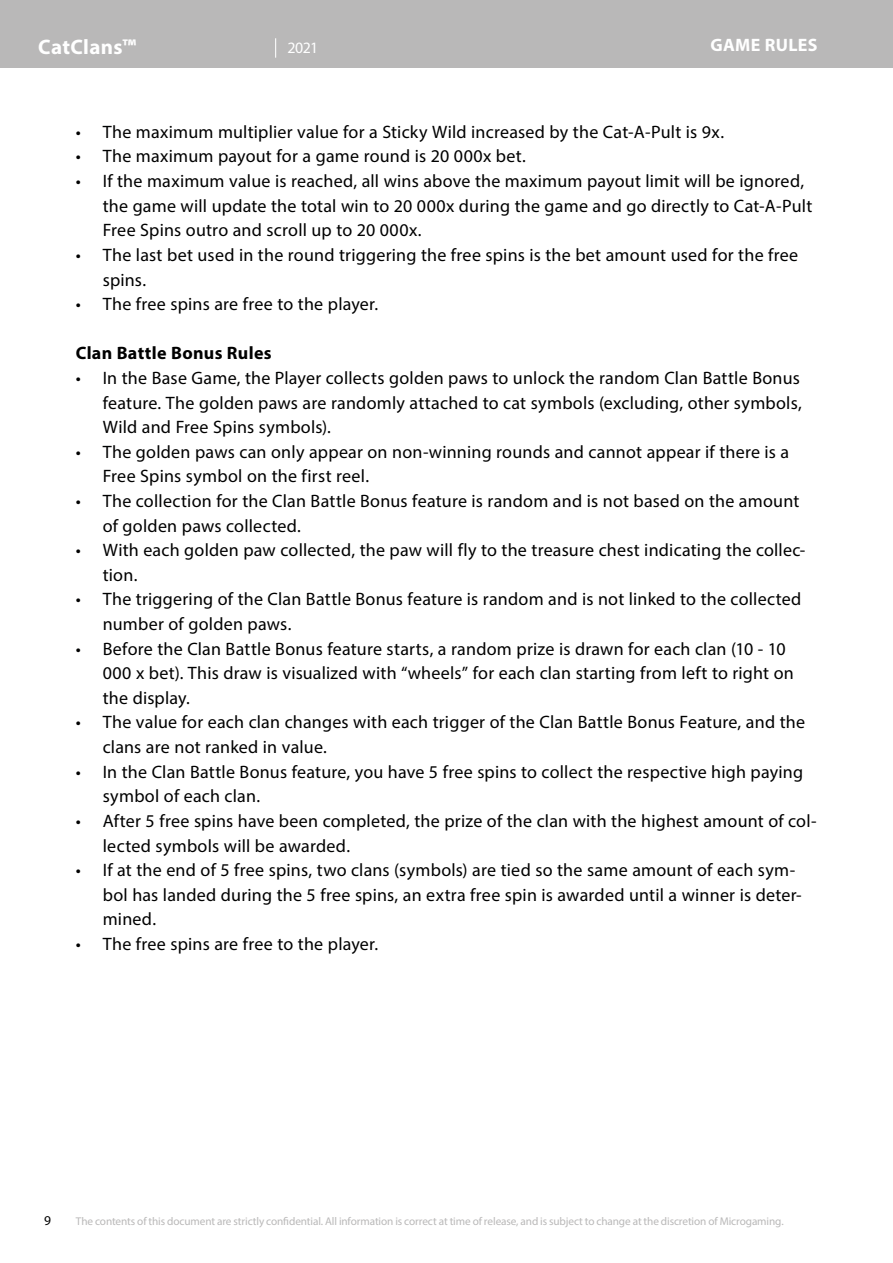
<style>
.page{position:relative;width:893px;height:1263px;background:#fff}
.page>*{position:absolute;margin:0;border:0;box-sizing:border-box;transform-origin:0 0}
.t1{font:700 21px "Myriad Pro";letter-spacing:.015em;color:#fff}
.t2{font:18px/24.6px "Myriad Pro";letter-spacing:.01em;color:#000101}
.t3{font:700 18px "Myriad Pro";letter-spacing:.02em;color:#000}
.t4{font:700 18px "Myriad Pro";letter-spacing:.015em;color:#fff}
.t5{font:15.9px "Myriad Pro";color:#fff}
.t6{font:13.5px "Myriad Pro";color:#000}
.t7{font:11.25px "Myriad Pro";letter-spacing:-.01em;color:#b9b8b8}
.s1{font-size:21.6px}
</style>
<div class="page">
<div style="left:0;top:0;width:893px;height:68px;background:#b9b8b8"></div>
<svg style="left:275px;top:38px;width:1px;height:20px"></svg>
<p class="t1" style="left:38px;top:34px;width:100px">CatClans<span class="s1">™</span></p>
<p class="t5" style="left:287px;top:38px;width:33px">2021</p>
<p class="t4" style="left:710px;top:34px;width:108px">GAME RULES</p>
<p class="t2" style="left:76px;top:119px;width:650px">• The maximum multiplier value for a Sticky Wild increased by the Cat-A-Pult is 9x.</p>
<p class="t2" style="left:76px;top:144px;width:452px">• The maximum payout for a game round is 20 000x bet.</p>
<p class="t2" style="left:103px;top:168px;width:711px;text-indent:-27px">• If the maximum value is reached, all wins above the maximum payout limit will be ignored, the game will update the total win to 20 000x during the game and go directly to Cat-A-Pult<br>Free Spins outro and scroll up to 20 000x.</p>
<p class="t2" style="left:103px;top:242px;width:697px;text-indent:-27px">• The last bet used in the round triggering the free spins is the bet amount used for the free spins.</p>
<p class="t2" style="left:76px;top:291px;width:304px">• The free spins are free to the player.</p>
<p class="t3" style="left:76px;top:342px;width:197px">Clan Battle Bonus Rules</p>
<p class="t2" style="left:103px;top:365px;width:700px;text-align:justify;text-indent:-27px">• In the Base Game, the Player collects golden paws to unlock the random Clan Battle Bonus feature. The golden paws are randomly attached to cat symbols (excluding, other symbols, Wild and Free Spins symbols).</p>
<p class="t2" style="left:103px;top:439px;width:688px;text-indent:-27px">• The golden paws can only appear on non-winning rounds and cannot appear if there is a<br>Free Spins symbol on the first reel.</p>
<p class="t2" style="left:103px;top:488px;width:698px;text-indent:-27px">• The collection for the Clan Battle Bonus feature is random and is not based on the amount of golden paws collected.</p>
<p class="t2" style="left:103px;top:538px;width:704px;text-indent:-27px">• With each golden paw collected, the paw will fly to the treasure chest indicating the collec&shy;tion.</p>
<p class="t2" style="left:103px;top:587px;width:700px;text-indent:-27px">• The triggering of the Clan Battle Bonus feature is random and is not linked to the collected number of golden paws.</p>
<p class="t2" style="left:103px;top:636px;width:693px;text-indent:-27px">• Before the Clan Battle Bonus feature starts, a random prize is drawn for each clan (10 - 10<br>000 x bet). This draw is visualized with “wheels” for each clan starting from left to right on the display.</p>
<p class="t2" style="left:103px;top:710px;width:704px;text-indent:-27px">• The value for each clan changes with each trigger of the Clan Battle Bonus Feature, and the clans are not ranked in value.</p>
<p class="t2" style="left:103px;top:759px;width:702px;text-indent:-27px">• In the Clan Battle Bonus feature, you have 5 free spins to collect the respective high paying symbol of each clan.</p>
<p class="t2" style="left:103px;top:808px;width:715px;text-indent:-27px">• After 5 free spins have been completed, the prize of the clan with the highest amount of col&shy;lected symbols will be awarded.</p>
<p class="t2" style="left:103px;top:857px;width:700px;text-indent:-27px">• If at the end of 5 free spins, two clans (symbols) are tied so the same amount of each sym&shy;bol has landed during the 5 free spins, an extra free spin is awarded until a winner is deter&shy;mined.</p>
<p class="t2" style="left:76px;top:931px;width:304px">• The free spins are free to the player.</p>
<p class="t6" style="left:44px;top:1212px;width:8px">9</p>
<p class="t7" style="left:76px;top:1214px;width:709px">The contents of this document are strictly confidential. All information is correct at time of release, and is subject to change at the discretion of Microgaming.</p>
</div>
